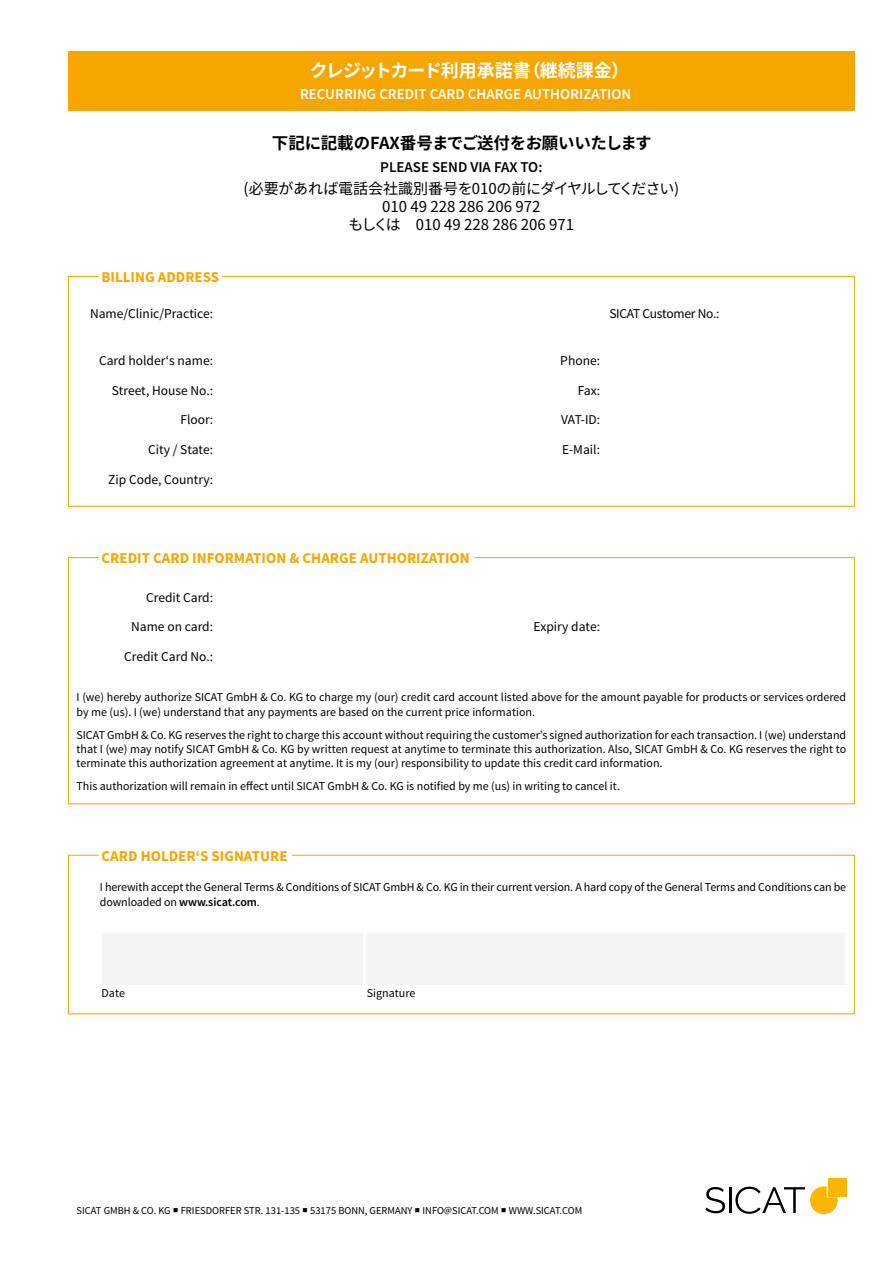
<style>
.page{position:relative;width:893px;height:1263px;background:#fff}
.page>*{position:absolute;margin:0;border:0;box-sizing:border-box;transform-origin:0 0}
.t1{font:700 18px "Source Han Sans";letter-spacing:-.035em;color:#fff}
.t2{font:700 16.5px "Source Han Sans";letter-spacing:-.015em;color:#000}
.t3{font:700 15px "Source Sans Pro";color:#f7a600}
.t4{font:15px/18px "Source Han Sans";color:#000;text-align:center}
.t5{font:600 15px "Source Sans Pro";color:#fff}
.t6{font:600 15px "Source Sans Pro";color:#000}
.t7{font:13.5px "Source Sans Pro";color:#000}
.t8{font:13.5px "Source Sans Pro";letter-spacing:-.02em;color:#000}
.t9{font:12px/14.4px "Source Sans Pro";color:#000}
.t10{font:10.5px "Source Sans Pro";color:#000}
.s1{font-weight:600}
</style>
<div class="page">
<div style="left:68px;top:276px;width:787px;height:231px;border:1px solid #f7a600"></div>
<svg style="left:97px;top:276px;width:127px;height:2px"></svg>
<div style="left:68px;top:51px;width:787px;height:60px;background:#f7a600"></div>
<div style="left:102px;top:933px;width:260px;height:51px;background:#f4f4f5"></div>
<div style="left:367px;top:933px;width:479px;height:51px;background:#f4f4f5"></div>
<svg style="left:705px;top:1187px;width:20px;height:26px"></svg>
<hr style="left:730px;top:1187px;width:2px;height:26px;background:#000">
<svg style="left:735px;top:1186px;width:103px;height:28px"></svg>
<div style="left:828px;top:1178px;width:18px;height:18px;background:#fab600"></div>
<p class="t3" style="left:102px;top:267px;width:119px">BILLING ADDRESS</p>
<h1 class="t1" style="left:310px;top:60px;width:321px">クレジットカード利用承諾書（継続課金）</h1>
<p class="t5" style="left:300px;top:85px;width:333px">RECURRING CREDIT CARD CHARGE AUTHORIZATION</p>
<h2 class="t2" style="left:272px;top:134px;width:381px">下記に記載のFAX番号までご送付をお願いいたします</h2>
<p class="t6" style="left:380px;top:157px;width:164px">PLEASE SEND VIA FAX TO:</p>
<p class="t4" style="left:244px;top:180px;width:437px">(必要があれば電話会社識別番号を010の前にダイヤルしてください)<br>010 49 228 286 206 972<br>もしくは　010 49 228 286 206 971</p>
<p class="t7" style="left:90px;top:305px;width:125px">Name/Clinic/Practice:</p>
<p class="t8" style="left:609px;top:305px;width:112px">SICAT Customer No.:</p>
<p class="t7" style="left:99px;top:352px;width:116px">Card holder‘s name:</p>
<p class="t7" style="left:560px;top:352px;width:41px">Phone:</p>
<p class="t7" style="left:578px;top:382px;width:24px">Fax:</p>
<p class="t7" style="left:561px;top:411px;width:40px">VAT-ID:</p>
<p class="t7" style="left:112px;top:382px;width:103px">Street, House No.:</p>
<p class="t7" style="left:180px;top:411px;width:34px">Floor:</p>
<p class="t7" style="left:148px;top:441px;width:66px">City / State:</p>
<p class="t7" style="left:562px;top:441px;width:40px">E-Mail:</p>
<p class="t7" style="left:108px;top:471px;width:106px">Zip Code, Country:</p>
<p class="t3" style="left:102px;top:549px;width:370px">CREDIT CARD INFORMATION &amp; CHARGE AUTHORIZATION</p>
<p class="t7" style="left:146px;top:589px;width:68px">Credit Card:</p>
<p class="t7" style="left:131px;top:618px;width:83px">Name on card:</p>
<p class="t7" style="left:533px;top:618px;width:68px">Expiry date:</p>
<p class="t7" style="left:124px;top:648px;width:90px">Credit Card No.:</p>
<p class="t9" style="left:77px;top:690px;width:771px">I (we) hereby authorize SICAT GmbH &amp; Co. KG to charge my (our) credit card account listed above for the amount payable for products or services ordered by me (us). I (we) understand that any payments are based on the current price information.</p>
<p class="t9" style="left:77px;top:727px;width:771px;text-align:justify">SICAT GmbH &amp; Co. KG reserves the right to charge this account without requiring the customer’s signed authorization for each transaction. I (we) understand that I (we) may notify SICAT GmbH &amp; Co. KG by written request at anytime to terminate this authorization. Also, SICAT GmbH &amp; Co. KG reserves the right to terminate this authorization agreement at anytime. It is my (our) responsibility to update this credit card information.</p>
<p class="t9" style="left:77px;top:779px;width:545px">This authorization will remain in effect until SICAT GmbH &amp; Co. KG is notified by me (us) in writing to cancel it.</p>
<p class="t3" style="left:102px;top:846px;width:187px">CARD HOLDER‘S SIGNATURE</p>
<p class="t9" style="left:100px;top:880px;width:748px">I herewith accept the General Terms &amp; Conditions of SICAT GmbH &amp; Co. KG in their current version. A hard copy of the General Terms and Conditions can be downloaded on <span class="s1">www.sicat.com</span>.</p>
<p class="t9" style="left:102px;top:986px;width:25px">Date</p>
<p class="t9" style="left:367px;top:986px;width:50px">Signature</p>
<p class="t10" style="left:77px;top:1204px;width:507px">SICAT GMBH &amp; CO. KG ○ FRIESDORFER STR. 131-135 ○ 53175 BONN, GERMANY ○ INFO@SICAT.COM ○ WWW.SICAT.COM</p>
</div>
